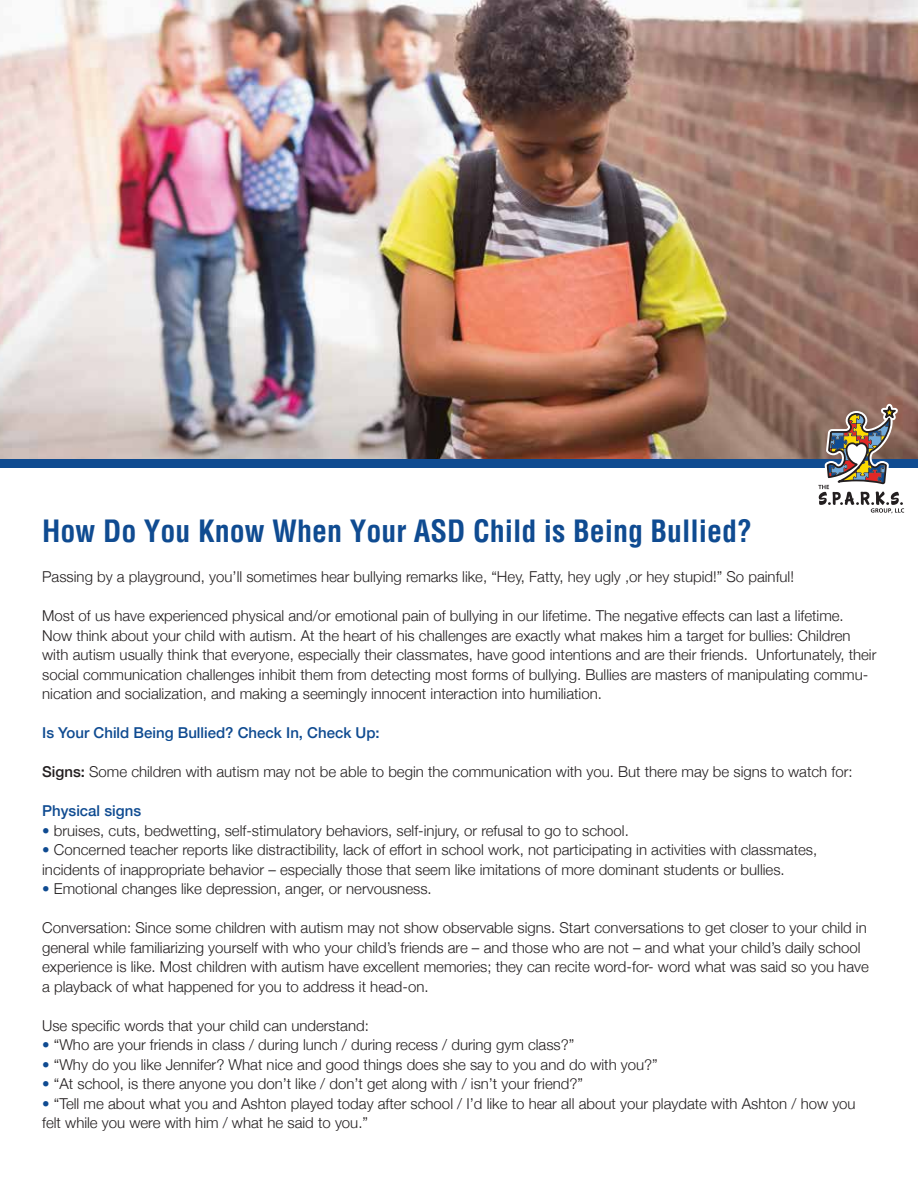
<style>
.page{position:relative;width:918px;height:1188px;background:#fff}
.page>*{position:absolute;margin:0;border:0;box-sizing:border-box;transform-origin:0 0}
.t1{font:700 condensed 30px "Helvetica";color:#0f4b91}
.t2{font:300 15px/19.5px "Helvetica Neue";color:#231f20}
.t3{font:500 15px "Helvetica Neue";color:#0f4b91}
.s1{font-weight:500}
.s2{font-weight:500;color:#0f4b91}
</style>
<div class="page">
<img style="left:0;top:0;width:918px;height:459px">
<div style="left:0;top:459px;width:918px;height:9px;background:#0f4b91"></div>
<svg style="left:818px;top:404px;width:86px;height:110px"></svg>
<h1 class="t1" style="left:42px;top:512px;width:712px">How Do You Know When Your ASD Child is Being Bullied?</h1>
<p class="t2" style="left:42px;top:566px;width:753px">Passing by a playground, you’ll sometimes hear bullying remarks like, “Hey, Fatty, hey ugly ,or hey stupid!” So painful!</p>
<p class="t2" style="left:42px;top:605px;width:836px">Most of us have experienced physical and/or emotional pain of bullying in our lifetime. The negative effects can last a lifetime.<br>Now think about your child with autism. At the heart of his challenges are exactly what makes him a target for bullies: Children with autism usually think that everyone, especially their classmates, have good intentions and are their friends. Unfortunately, their social communication challenges inhibit them from detecting most forms of bullying. Bullies are masters of manipulating commu&shy;nication and socialization, and making a seemingly innocent interaction into humiliation.</p>
<p class="t3" style="left:42px;top:721px;width:339px">Is Your Child Being Bullied? Check In, Check Up:</p>
<p class="t2" style="left:42px;top:761px;width:812px"><span class="s1">Signs:</span> Some children with autism may not be able to begin the communication with you. But there may be signs to watch for:</p>
<p class="t3" style="left:42px;top:799px;width:100px">Physical signs</p>
<p class="t2" style="left:42px;top:819px;width:588px"><span class="s2">•</span> bruises, cuts, bedwetting, self-stimulatory behaviors, self-injury, or refusal to go to school.</p>
<p class="t2" style="left:42px;top:839px;width:777px"><span class="s2">•</span> Concerned teacher reports like distractibility, lack of effort in school work, not participating in activities with classmates, incidents of inappropriate behavior – especially those that seem like imitations of more dominant students or bullies.</p>
<p class="t2" style="left:42px;top:878px;width:391px"><span class="s2">•</span> Emotional changes like depression, anger, or nervousness.</p>
<p class="t2" style="left:42px;top:917px;width:828px">Conversation: Since some children with autism may not show observable signs. Start conversations to get closer to your child in general while familiarizing yourself with who your child’s friends are – and those who are not – and what your child’s daily school experience is like. Most children with autism have excellent memories; they can recite word-for- word what was said so you have a playback of what happened for you to address it head-on.</p>
<p class="t2" style="left:42px;top:1014px;width:328px">Use specific words that your child can understand:</p>
<p class="t2" style="left:42px;top:1034px;width:534px"><span class="s2">•</span> “Who are your friends in class / during lunch / during recess / during gym class?”</p>
<p class="t2" style="left:42px;top:1053px;width:617px"><span class="s2">•</span> “Why do you like Jennifer? What nice and good things does she say to you and do with you?”</p>
<p class="t2" style="left:42px;top:1073px;width:542px"><span class="s2">•</span> “At school, is there anyone you don’t like / don’t get along with / isn’t your friend?”</p>
<p class="t2" style="left:42px;top:1092px;width:815px"><span class="s2">•</span> “Tell me about what you and Ashton played today after school / I’d like to hear all about your playdate with Ashton / how you felt while you were with him / what he said to you.”</p>
</div>
